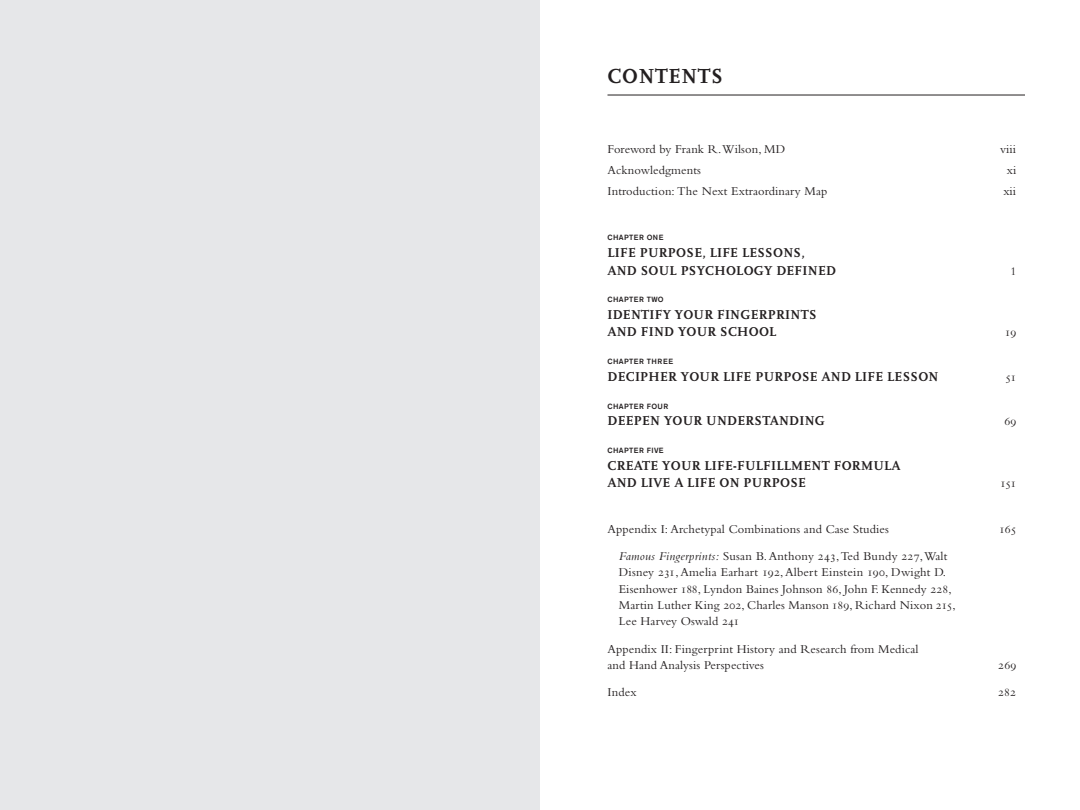
<style>
.page{position:relative;width:1080px;height:810px;background:#fff}
.page>*{position:absolute;margin:0;border:0;box-sizing:border-box;transform-origin:0 0}
.t1{font:700 21.25px "AD Scala";letter-spacing:.03em;color:#231f20}
.t2{font:700 13.5px/17.2px "AD Scala";letter-spacing:.02em;color:#231f20}
.t3{font:12.5px/16.2px "Bembo";letter-spacing:.01em;color:#231f20}
.t4{font:12.5px "Bembo SC";letter-spacing:-.02em;color:#231f20}
.t5{font:11.88px "Bembo";color:#231f20}
.t6{font:500 7.5px "Akzidenz Grotesk BE";letter-spacing:.05em;color:#231f20}
.s1{font-style:italic}
.s2{font-family:"Bembo SC"}
</style>
<div class="page">
<hr style="left:608px;top:95px;width:417px;height:1px;background:#231f20">
<div style="left:0;top:0;width:540px;height:810px;background:#e6e7e9"></div>
<h1 class="t1" style="left:608px;top:64px;width:117px">CONTENTS</h1>
<p class="t3" style="left:608px;top:141px;width:179px">Foreword by Frank R.Wilson, MD</p>
<p class="t3" style="left:1000px;top:141px;width:18px">viii</p>
<p class="t3" style="left:608px;top:162px;width:95px">Acknowledgments</p>
<p class="t3" style="left:1007px;top:162px;width:11px">xi</p>
<p class="t3" style="left:608px;top:182px;width:221px">Introduction: The Next Extraordinary Map</p>
<p class="t3" style="left:1003px;top:182px;width:14px">xii</p>
<p class="t6" style="left:608px;top:233px;width:58px">CHAPTER ONE</p>
<p class="t2" style="left:608px;top:244px;width:230px">LIFE PURPOSE, LIFE LESSONS,<br>AND SOUL PSYCHOLOGY DEFINED</p>
<p class="t5" style="left:1010px;top:264px;width:7px">1</p>
<p class="t6" style="left:608px;top:295px;width:58px">CHAPTER TWO</p>
<p class="t2" style="left:608px;top:306px;width:211px">IDENTIFY YOUR FINGERPRINTS<br>AND FIND YOUR SCHOOL</p>
<p class="t4" style="left:1005px;top:326px;width:13px">19</p>
<p class="t6" style="left:608px;top:357px;width:67px">CHAPTER THREE</p>
<p class="t2" style="left:608px;top:369px;width:333px">DECIPHER YOUR LIFE PURPOSE AND LIFE LESSON</p>
<p class="t4" style="left:1005px;top:371px;width:13px">51</p>
<p class="t6" style="left:608px;top:402px;width:63px">CHAPTER FOUR</p>
<p class="t2" style="left:608px;top:412px;width:219px">DEEPEN YOUR UNDERSTANDING</p>
<p class="t4" style="left:1004px;top:414px;width:13px">69</p>
<p class="t6" style="left:608px;top:445px;width:58px">CHAPTER FIVE</p>
<p class="t2" style="left:608px;top:457px;width:295px">CREATE YOUR LIFE-FULFILLMENT FORMULA<br>AND LIVE A LIFE ON PURPOSE</p>
<p class="t4" style="left:1000px;top:476px;width:18px">151</p>
<p class="t3" style="left:608px;top:520px;width:283px">Appendix I: Archetypal Combinations and Case Studies</p>
<p class="t4" style="left:999px;top:522px;width:18px">165</p>
<p class="t3" style="left:619px;top:548px;width:339px"><span class="s1">Famous Fingerprints:</span> Susan B.Anthony <span class="s2">243</span>,Ted Bundy <span class="s2">227</span>,Walt Disney <span class="s2">231</span>,Amelia Earhart <span class="s2">192</span>,Albert Einstein <span class="s2">190</span>, Dwight D.<br>Eisenhower <span class="s2">188</span>, Lyndon Baines Johnson <span class="s2">86</span>, John F. Kennedy <span class="s2">228</span>, Martin Luther King <span class="s2">202</span>, Charles Manson <span class="s2">189</span>, Richard Nixon <span class="s2">215</span>, Lee Harvey Oswald <span class="s2">241</span></p>
<p class="t3" style="left:608px;top:640px;width:313px">Appendix II: Fingerprint History and Research from Medical and Hand Analysis Perspectives</p>
<p class="t4" style="left:998px;top:658px;width:20px">269</p>
<p class="t3" style="left:608px;top:684px;width:31px">Index</p>
<p class="t4" style="left:998px;top:686px;width:19px">282</p>
</div>
